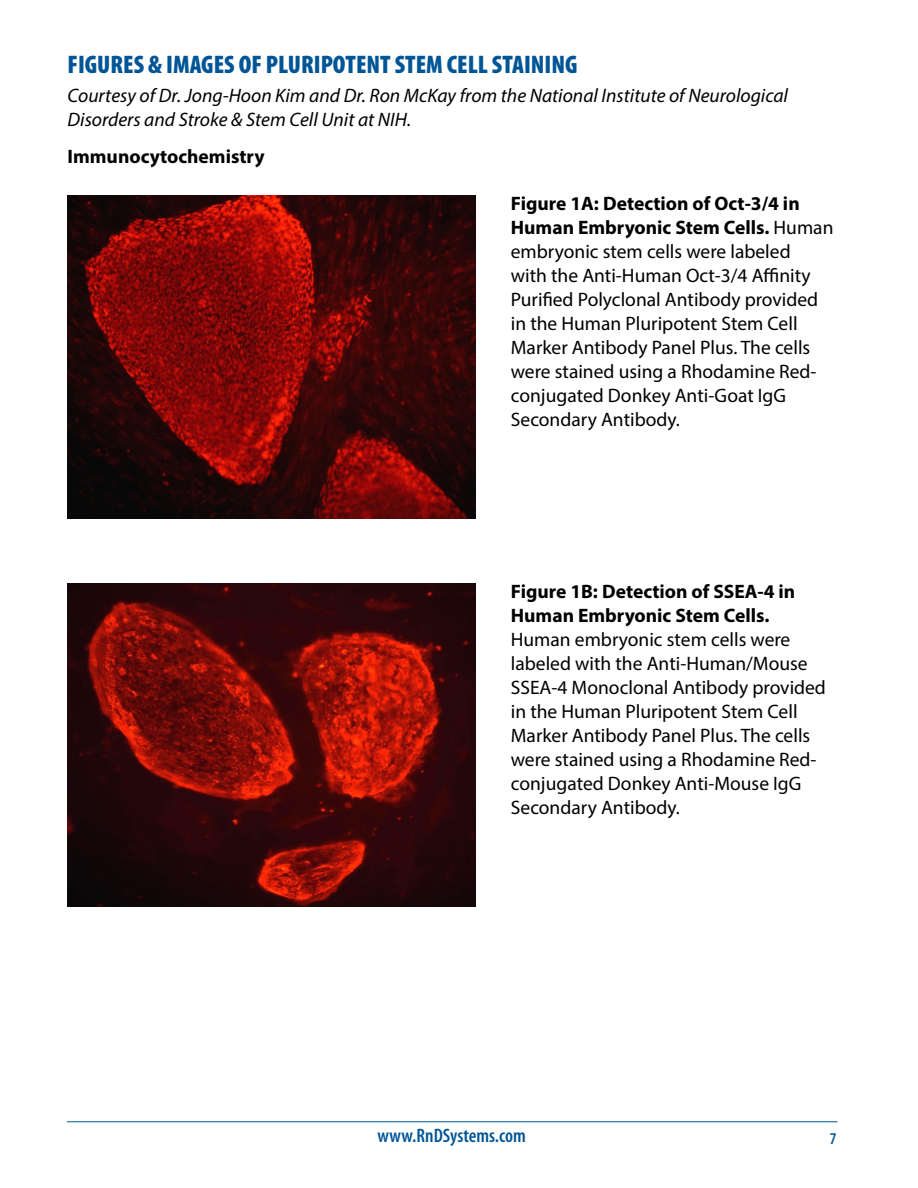
<style>
.page{position:relative;width:918px;height:1188px;background:#fff}
.page>*{position:absolute;margin:0;border:0;box-sizing:border-box;transform-origin:0 0}
.t1{font:900 condensed 25.5px "Myriad Pro";color:#005596}
.t2{font:19.5px/24px "Myriad Pro";color:#000}
.t3{font:italic 19.5px/24px "Myriad Pro";color:#000}
.t4{font:700 19.5px/24px "Myriad Pro";color:#000}
.t5{font:600 condensed 19.5px "Myriad Pro";color:#005596}
.t6{font:600 condensed 16.5px "Myriad Pro";color:#005596}
.s1{font-weight:700}
</style>
<div class="page">
<hr style="left:67px;top:1121px;width:771px;height:1px;background:#005596">
<img style="left:68px;top:195px;width:407px;height:323px">
<img style="left:68px;top:583px;width:407px;height:323px">
<h1 class="t1" style="left:68px;top:50px;width:512px">FIGURES &amp; IMAGES OF PLURIPOTENT STEM CELL STAINING</h1>
<p class="t3" style="left:68px;top:83px;width:722px">Courtesy of Dr. Jong-Hoon Kim and Dr. Ron McKay from the National Institute of Neurological<br>Disorders and Stroke &amp; Stem Cell Unit at NIH.</p>
<p class="t4" style="left:68px;top:144px;width:199px">Immunocytochemistry</p>
<p class="t2" style="left:511px;top:191px;width:324px"><span class="s1">Figure 1A: Detection of Oct-3/4 in Human Embryonic Stem Cells.</span> Human embryonic stem cells were labeled<br>with the Anti-Human Oct-3/4 Affinity Purified Polyclonal Antibody provided in the Human Pluripotent Stem Cell Marker Antibody Panel Plus. The cells were stained using a Rhodamine Red&shy;conjugated Donkey Anti-Goat IgG Secondary Antibody.</p>
<p class="t4" style="left:511px;top:579px;width:286px">Figure 1B: Detection of SSEA-4 in<br>Human Embryonic Stem Cells.</p>
<p class="t2" style="left:511px;top:627px;width:317px">Human embryonic stem cells were labeled with the Anti-Human/Mouse SSEA-4 Monoclonal Antibody provided in the Human Pluripotent Stem Cell Marker Antibody Panel Plus. The cells were stained using a Rhodamine Red&shy;conjugated Donkey Anti-Mouse IgG Secondary Antibody.</p>
<p class="t5" style="left:377px;top:1125px;width:150px">www.RnDSystems.com</p>
<p class="t6" style="left:830px;top:1130px;width:8px">7</p>
</div>
